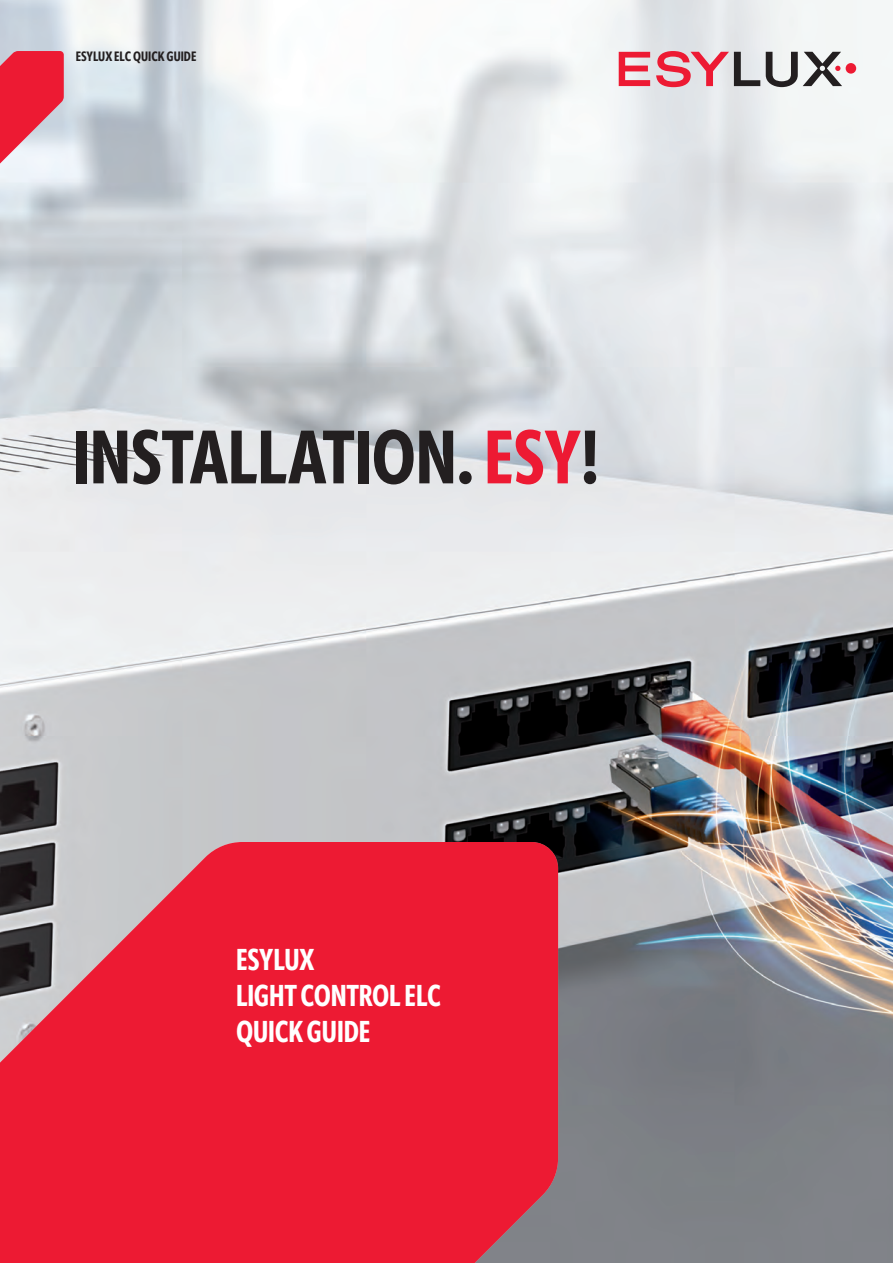
<style>
.page{position:relative;width:893px;height:1263px;background:#fff}
.page>*{position:absolute;margin:0;border:0;box-sizing:border-box;transform-origin:0 0}
.t1{font:800 75px "Apparat Extra Cond";letter-spacing:-.005em;color:#231f20}
.t2{font:800 30px/36px "Apparat Extra Cond";letter-spacing:-.01em;color:#fff}
.t3{font:800 13.5px "Apparat Extra Cond";color:#231f20}
.s1{color:#ed1a33}
</style>
<div class="page">
<img style="left:0;top:0;width:893px;height:1263px">
<svg style="left:619px;top:52px;width:31px;height:34px"></svg>
<svg style="left:656px;top:51px;width:104px;height:36px;background:#d39aa3"></svg>
<div style="left:846px;top:63px;width:10px;height:11px;background:#ed1a33;border-radius:50%"></div>
<svg style="left:766px;top:52px;width:76px;height:35px"></svg>
<svg style="left:0;top:842px;width:558px;height:421px;background:#e2293f"></svg>
<svg style="left:0;top:51px;width:64px;height:127px;background:#e9687a"></svg>
<p class="t3" style="left:76px;top:48px;width:122px">ESYLUX ELC QUICK GUIDE</p>
<h1 class="t1" style="left:72px;top:412px;width:529px">INSTALLATION. <span class="s1">ESY</span>!</h1>
<p class="t2" style="left:236px;top:942px;width:207px">ESYLUX<br>LIGHT CONTROL ELC<br>QUICK GUIDE</p>
</div>
